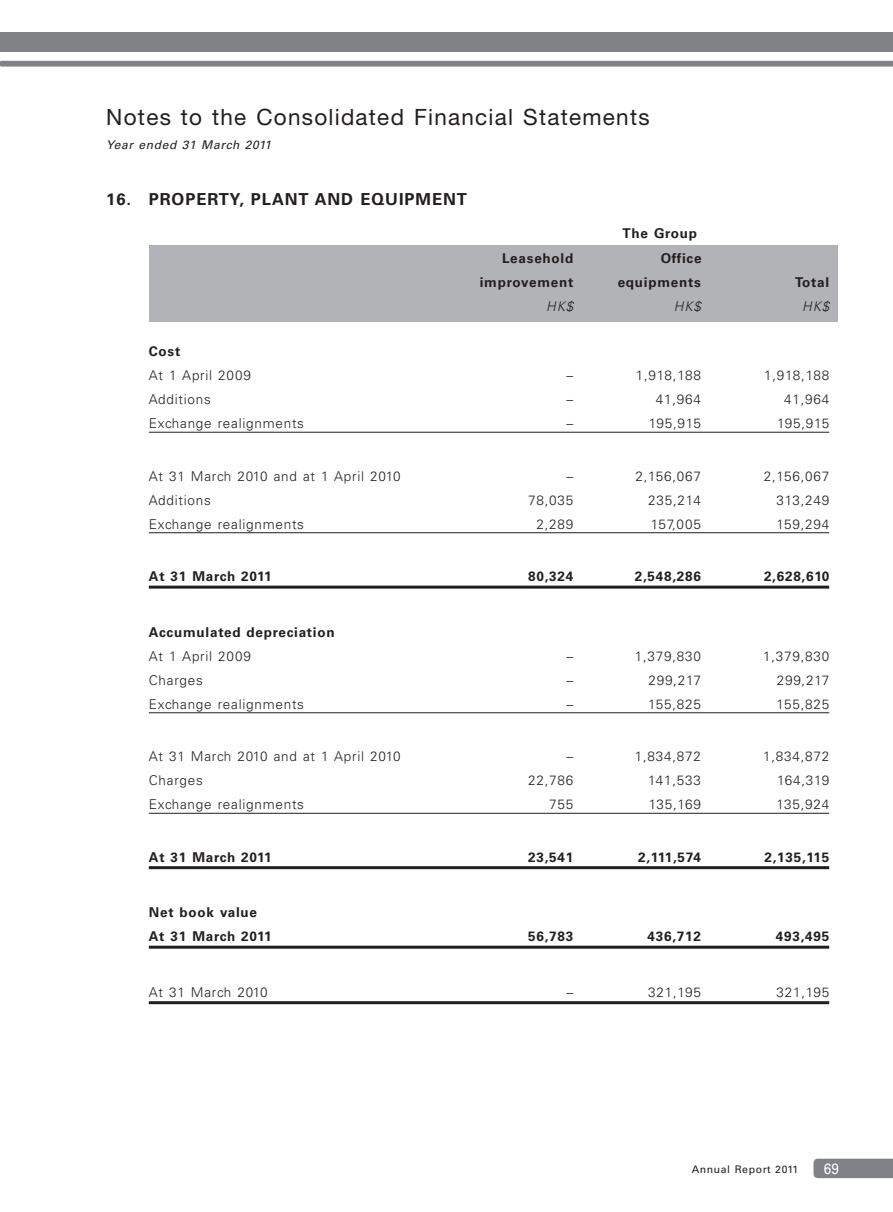
<style>
.page{position:relative;width:893px;height:1212px;background:#fff}
.page>*{position:absolute;margin:0;border:0;box-sizing:border-box;transform-origin:0 0}
.t1{font:22.5px "Helvetica Neue LT Std";letter-spacing:.055em;color:#231f20}
.t2{font:700 16.5px "Univers LT Std";letter-spacing:.055em;color:#231f20}
.t3{font:15px "Univers LT Std";color:#fff;scale:.9 1}
.t4{font:300 13.5px/24px "Univers LT Std";letter-spacing:.055em;color:#231f20}
.t5{font:700 13.5px/24px "Univers LT Std";letter-spacing:.055em;color:#231f20}
.t6{font:italic 300 13.5px "Univers LT Std";color:#231f20}
.t7{font:italic 12px "Univers LT Std";letter-spacing:.055em;color:#231f20}
.t8{font:10.5px "Univers LT Std";letter-spacing:.055em;color:#231f20}
.s1{font-weight:700}
.s2{font-weight:300}
</style>
<div class="page">
<div style="left:813px;top:1158px;width:80px;height:20px;background:#808285"></div>
<div style="left:0;top:32px;width:893px;height:20px;background:#808285"></div>
<svg style="left:0;top:61px;width:893px;height:6px;background:#898b8d"></svg>
<div style="left:149px;top:245px;width:689px;height:77px;background:#b2b3b7"></div>
<hr style="left:149px;top:432px;width:680px;height:1px;background:#231f20">
<hr style="left:149px;top:532px;width:680px;height:1px;background:#231f20">
<hr style="left:149px;top:586px;width:680px;height:3px;background:#231f20">
<hr style="left:149px;top:712px;width:680px;height:1px;background:#231f20">
<hr style="left:149px;top:813px;width:680px;height:1px;background:#231f20">
<hr style="left:149px;top:866px;width:680px;height:3px;background:#231f20">
<hr style="left:149px;top:946px;width:680px;height:3px;background:#231f20">
<hr style="left:149px;top:1001px;width:680px;height:3px;background:#231f20">
<p class="t1" style="left:106px;top:104px;width:545px">Notes to the Consolidated Financial Statements</p>
<p class="t7" style="left:106px;top:138px;width:166px">Year ended 31 March 2011</p>
<p class="t2" style="left:106px;top:190px;width:362px">16. PROPERTY, PLANT AND EQUIPMENT</p>
<p class="t4" style="left:149px;top:339px;width:104px"><span class="s1">Cost<br></span>At 1 April 2009</p>
<p class="t5" style="left:622px;top:221px;width:76px">The Group</p>
<p class="t5" style="left:502px;top:246px;width:73px">Leasehold</p>
<p class="t5" style="left:661px;top:246px;width:42px">Office</p>
<p class="t5" style="left:480px;top:270px;width:95px">improvement</p>
<p class="t5" style="left:618px;top:270px;width:85px">equipments</p>
<p class="t5" style="left:795px;top:270px;width:36px">Total</p>
<p class="t6" style="left:546px;top:298px;width:29px">HK$</p>
<p class="t6" style="left:674px;top:298px;width:29px">HK$</p>
<p class="t6" style="left:802px;top:298px;width:29px">HK$</p>
<p class="t4" style="left:567px;top:363px;width:8px">–</p>
<p class="t4" style="left:636px;top:363px;width:67px">1,918,188</p>
<p class="t4" style="left:764px;top:363px;width:67px">1,918,188</p>
<p class="t4" style="left:149px;top:387px;width:64px">Additions</p>
<p class="t4" style="left:567px;top:387px;width:8px">–</p>
<p class="t4" style="left:656px;top:387px;width:47px">41,964</p>
<p class="t4" style="left:784px;top:387px;width:47px">41,964</p>
<p class="t4" style="left:149px;top:411px;width:157px">Exchange realignments</p>
<p class="t4" style="left:567px;top:411px;width:8px">–</p>
<p class="t4" style="left:649px;top:411px;width:53px">195,915</p>
<p class="t4" style="left:777px;top:411px;width:53px">195,915</p>
<p class="t4" style="left:149px;top:464px;width:253px">At 31 March 2010 and at 1 April 2010</p>
<p class="t4" style="left:567px;top:464px;width:8px">–</p>
<p class="t4" style="left:635px;top:464px;width:67px">2,156,067</p>
<p class="t4" style="left:764px;top:464px;width:67px">2,156,067</p>
<p class="t4" style="left:149px;top:488px;width:64px">Additions</p>
<p class="t4" style="left:528px;top:488px;width:47px">78,035</p>
<p class="t4" style="left:648px;top:488px;width:54px">235,214</p>
<p class="t4" style="left:777px;top:488px;width:54px">313,249</p>
<p class="t4" style="left:149px;top:512px;width:157px">Exchange realignments</p>
<p class="t4" style="left:536px;top:512px;width:38px">2,289</p>
<p class="t4" style="left:651px;top:512px;width:52px">157,005</p>
<p class="t4" style="left:777px;top:512px;width:54px">159,294</p>
<p class="t5" style="left:149px;top:564px;width:124px">At 31 March 2011</p>
<p class="t5" style="left:528px;top:564px;width:47px">80,324</p>
<p class="t5" style="left:635px;top:564px;width:68px">2,548,286</p>
<p class="t5" style="left:764px;top:564px;width:67px">2,628,610</p>
<p class="t5" style="left:149px;top:620px;width:187px">Accumulated depreciation<br><span class="s2">At 1 April 2009</span></p>
<p class="t4" style="left:567px;top:644px;width:8px">–</p>
<p class="t4" style="left:635px;top:644px;width:68px">1,379,830</p>
<p class="t4" style="left:763px;top:644px;width:68px">1,379,830</p>
<p class="t4" style="left:149px;top:668px;width:56px">Charges</p>
<p class="t4" style="left:567px;top:668px;width:8px">–</p>
<p class="t4" style="left:648px;top:668px;width:54px">299,217</p>
<p class="t4" style="left:777px;top:668px;width:54px">299,217</p>
<p class="t4" style="left:149px;top:692px;width:157px">Exchange realignments</p>
<p class="t4" style="left:567px;top:692px;width:8px">–</p>
<p class="t4" style="left:648px;top:692px;width:54px">155,825</p>
<p class="t4" style="left:777px;top:692px;width:54px">155,825</p>
<p class="t4" style="left:149px;top:744px;width:253px">At 31 March 2010 and at 1 April 2010</p>
<p class="t4" style="left:567px;top:744px;width:8px">–</p>
<p class="t4" style="left:635px;top:744px;width:68px">1,834,872</p>
<p class="t4" style="left:763px;top:744px;width:68px">1,834,872</p>
<p class="t4" style="left:149px;top:768px;width:56px">Charges</p>
<p class="t4" style="left:528px;top:768px;width:47px">22,786</p>
<p class="t4" style="left:648px;top:768px;width:54px">141,533</p>
<p class="t4" style="left:777px;top:768px;width:53px">164,319</p>
<p class="t4" style="left:149px;top:792px;width:157px">Exchange realignments</p>
<p class="t4" style="left:549px;top:792px;width:26px">755</p>
<p class="t4" style="left:649px;top:792px;width:53px">135,169</p>
<p class="t4" style="left:777px;top:792px;width:54px">135,924</p>
<p class="t5" style="left:149px;top:845px;width:124px">At 31 March 2011</p>
<p class="t5" style="left:528px;top:845px;width:47px">23,541</p>
<p class="t5" style="left:638px;top:845px;width:64px">2,111,574</p>
<p class="t5" style="left:764px;top:845px;width:66px">2,135,115</p>
<p class="t5" style="left:149px;top:900px;width:124px">Net book value<br>At 31 March 2011</p>
<p class="t5" style="left:528px;top:924px;width:47px">56,783</p>
<p class="t5" style="left:648px;top:924px;width:55px">436,712</p>
<p class="t5" style="left:776px;top:924px;width:55px">493,495</p>
<p class="t4" style="left:149px;top:980px;width:120px">At 31 March 2010</p>
<p class="t4" style="left:567px;top:980px;width:8px">–</p>
<p class="t4" style="left:648px;top:980px;width:54px">321,195</p>
<p class="t4" style="left:777px;top:980px;width:54px">321,195</p>
<p class="t8" style="left:692px;top:1163px;width:108px">Annual Report 2011</p>
<p class="t3" style="left:824px;top:1160px;width:19px">69</p>
</div>
